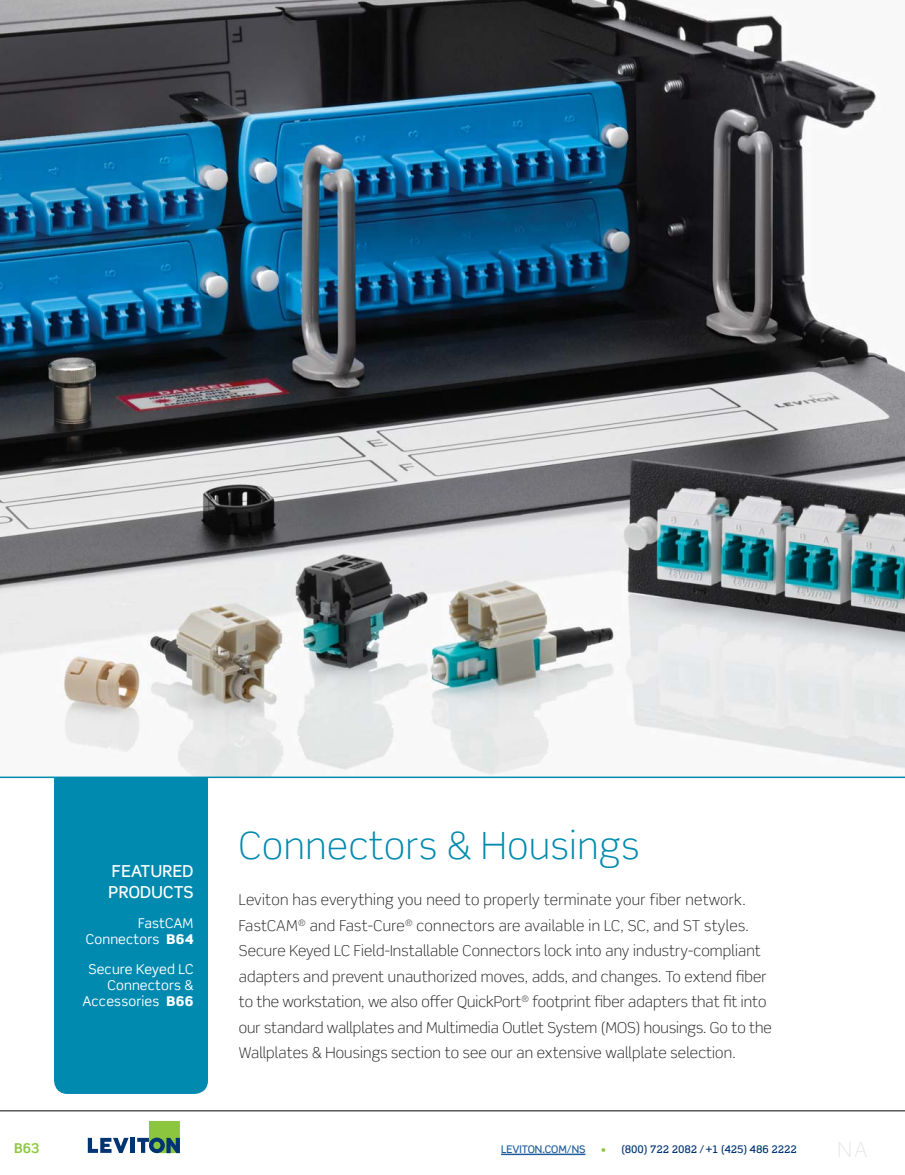
<style>
.page{position:relative;width:905px;height:1175px;background:#fff}
.page>*{position:absolute;margin:0;border:0;box-sizing:border-box;transform-origin:0 0}
.t1{font:300 37.5px "Scene Std";letter-spacing:.02em;color:#008ab0}
.t2{font:300 21px "Scene Std";color:#e6e7e8}
.t3{font:500 16.5px/21px "Scene Std";letter-spacing:.02em;color:#fff}
.t4{font:300 15px/25.5px "Scene Std";letter-spacing:.01em;color:#231f20}
.t5{font:13.5px/16.2px "Scene Std";letter-spacing:.01em;color:#fff;text-align:right}
.t6{font:700 13.5px "Scene Std";color:#8cc63f}
.t7{font:500 10.5px "Scene Std";color:#003473}
.t8{font:500 10.5px "Scene Std";color:#215e9e}
.s1{font-weight:900}
.s2{color:#8cc63f}
</style>
<div class="page">
<img style="left:0;top:0;width:904px;height:776px">
<div style="left:54px;top:778px;width:154px;height:315px;background:#008ab0"></div>
<hr style="left:0;top:1110px;width:904px;height:1px;background:#58595b">
<hr style="left:501px;top:1153px;width:84px;height:2px;background:#215e9e">
<svg style="left:88px;top:1137px;width:41px;height:15px"></svg>
<div style="left:130px;top:1137px;width:5px;height:15px;background:#003473"></div>
<svg style="left:137px;top:1121px;width:43px;height:32px"></svg>
<hr style="left:0;top:776px;width:904px;height:2px;background:#008ab0">
<p class="t3" style="left:108px;top:862px;width:87px">FEATURED<br>PRODUCTS</p>
<p class="t5" style="left:86px;top:916px;width:109px">FastCAM<br>Connectors <span class="s1">B64</span></p>
<p class="t5" style="left:83px;top:962px;width:112px">Secure Keyed LC<br>Connectors &amp;<br>Accessories <span class="s1">B66</span></p>
<h1 class="t1" style="left:239px;top:830px;width:402px">Connectors &amp; Housings</h1>
<p class="t4" style="left:239px;top:888px;width:534px">Leviton has everything you need to properly terminate your fiber network.<br>FastCAM<sup>®</sup> and Fast-Cure<sup>®</sup> connectors are available in LC, SC, and ST styles.<br>Secure Keyed LC Field-Installable Connectors lock into any industry-compliant adapters and prevent unauthorized moves, adds, and changes. To extend fiber to the workstation, we also offer QuickPort<sup>®</sup> footprint fiber adapters that fit into our standard wallplates and Multimedia Outlet System (MOS) housings. Go to the Wallplates &amp; Housings section to see our an extensive wallplate selection.</p>
<p class="t6" style="left:14px;top:1142px;width:27px">B63</p>
<p class="t8" style="left:501px;top:1144px;width:86px">LEVITON.COM/NS</p>
<p class="t7" style="left:601px;top:1144px;width:197px"><span class="s2">•</span> (800) 722 2082 / +1 (425) 486 2222</p>
<h2 class="t2" style="left:837px;top:1140px;width:32px">NA</h2>
</div>
